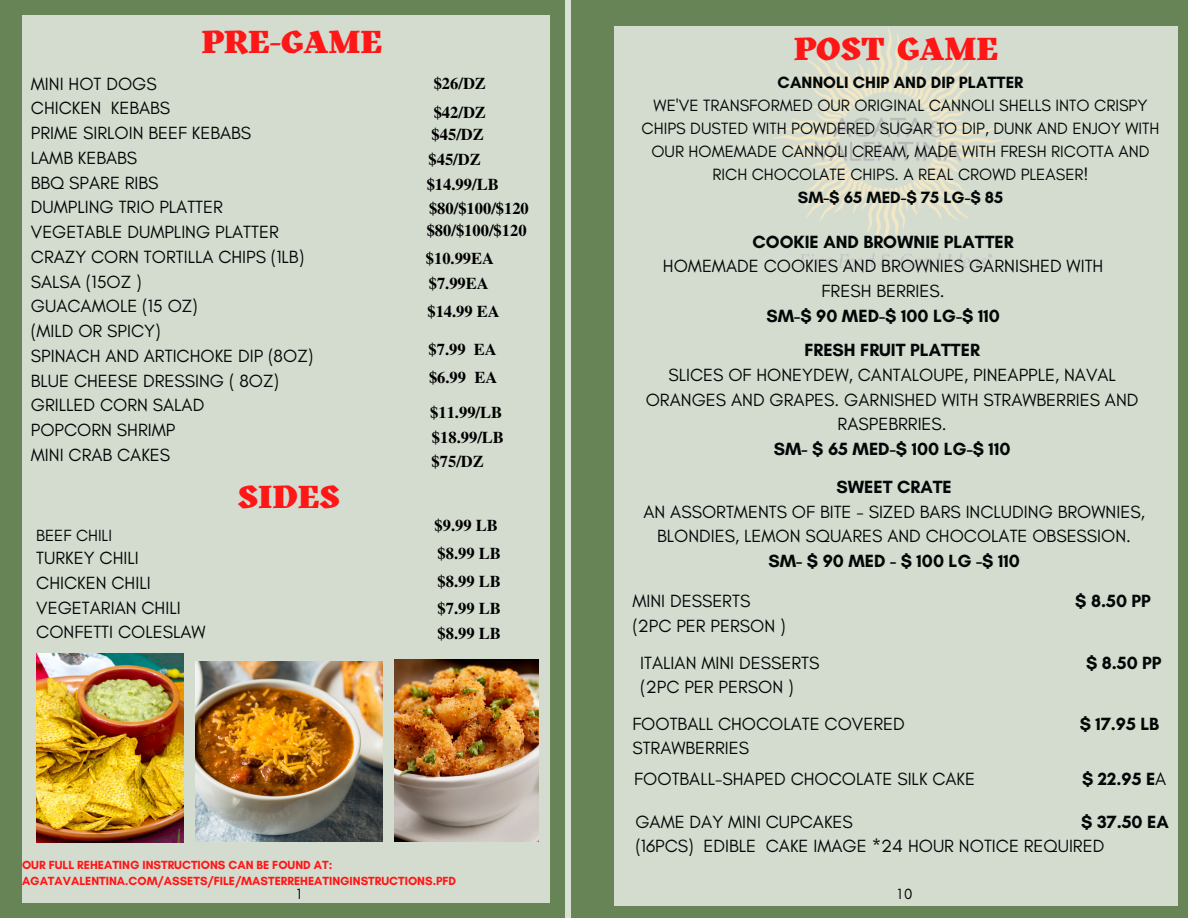
<style>
.page{position:relative;width:1188px;height:918px;background:#668456}
.page>*{position:absolute;margin:0;border:0;box-sizing:border-box;transform-origin:0 0}
.t1{font:900 31.5px "Kitsch";color:#ff1616}
.t2{font:18px/24.8px "Glacial Indifference";color:#030707}
.t3{font:700 18px "Glacial Indifference";color:#030707}
.t4{font:16.65px/23px "Glacial Indifference";color:#030707;text-align:center}
.t5{font:700 16.5px "Te X Gyre Termes";color:#000}
.t6{font:16.5px "Glacial Indifference";color:#030707}
.t7{font:15px "Glacial Indifference";color:#000}
.t8{font:700 12px/16px "Glacial Indifference";color:#ff1616}
.s1{font-weight:700}
.s2{font-weight:400}
</style>
<div class="page">
<div style="left:565px;top:0;width:6px;height:918px;background:#d9e1d5"></div>
<div style="left:22px;top:15px;width:528px;height:888px;background:#d3dccf"></div>
<div style="left:614px;top:26px;width:564px;height:880px;background:#d3dccf"></div>
<img style="left:36px;top:654px;width:148px;height:189px">
<img style="left:196px;top:661px;width:186px;height:180px">
<img style="left:395px;top:659px;width:144px;height:182px">
<p class="t1" style="left:201px;top:24px;width:182px">PRE-GAME</p>
<p class="t2" style="left:31px;top:71px;width:284px">MINI HOT DOGS<br>CHICKEN KEBABS<br>PRIME SIRLOIN BEEF KEBABS<br>LAMB KEBABS<br>BBQ SPARE RIBS<br>DUMPLING TRIO PLATTER<br>VEGETABLE DUMPLING PLATTER<br>CRAZY CORN TORTILLA CHIPS (1LB)<br>SALSA (15OZ )<br>GUACAMOLE (15 OZ)<br>(MILD OR SPICY)<br>SPINACH AND ARTICHOKE DIP (8OZ)<br>BLUE CHEESE DRESSING ( 8OZ)<br>GRILLED CORN SALAD<br>POPCORN SHRIMP<br>MINI CRAB CAKES</p>
<h2 class="t6" style="left:36px;top:525px;width:77px">BEEF CHILI</h2>
<h2 class="t2" style="left:36px;top:546px;width:171px">TURKEY CHILI<br>CHICKEN CHILI<br>VEGETARIAN CHILI<br>CONFETTI COLESLAW</h2>
<p class="t1" style="left:238px;top:478px;width:104px">SIDES</p>
<h2 class="t5" style="left:434px;top:70px;width:54px">$26/DZ</h2>
<h4 class="t5" style="left:434px;top:99px;width:54px">$42/DZ</h4>
<h4 class="t5" style="left:432px;top:122px;width:54px">$45/DZ</h4>
<h3 class="t5" style="left:429px;top:147px;width:54px">$45/DZ</h3>
<h3 class="t5" style="left:427px;top:172px;width:73px">$14.99/LB</h3>
<h3 class="t5" style="left:429px;top:196px;width:101px">$80/$100/$120</h3>
<h3 class="t5" style="left:427px;top:218px;width:101px">$80/$100/$120</h3>
<h3 class="t5" style="left:426px;top:246px;width:70px">$10.99EA</h3>
<h5 class="t5" style="left:429px;top:270px;width:62px">$7.99EA</h5>
<h5 class="t5" style="left:427px;top:298px;width:74px">$14.99 EA</h5>
<h3 class="t5" style="left:429px;top:336px;width:70px">$7.99 EA</h3>
<h3 class="t5" style="left:429px;top:365px;width:70px">$6.99 EA</h3>
<h4 class="t5" style="left:430px;top:400px;width:73px">$11.99/LB</h4>
<h4 class="t5" style="left:432px;top:449px;width:54px">$75/DZ</h4>
<h3 class="t5" style="left:432px;top:424px;width:73px">$18.99/LB</h3>
<h3 class="t5" style="left:435px;top:512px;width:65px">$9.99 LB</h3>
<h4 class="t5" style="left:438px;top:540px;width:65px">$8.99 LB</h4>
<h3 class="t5" style="left:438px;top:569px;width:65px">$8.99 LB</h3>
<h3 class="t5" style="left:438px;top:595px;width:65px">$7.99 LB</h3>
<h3 class="t5" style="left:438px;top:620px;width:65px">$8.99 LB</h3>
<p class="t1" style="left:794px;top:31px;width:206px">POST GAME</p>
<p class="t4" style="left:642px;top:71px;width:519px"><span class="s1">CANNOLI CHIP AND DIP PLATTER<br></span>WE'VE TRANSFORMED OUR ORIGINAL CANNOLI SHELLS INTO CRISPY CHIPS DUSTED WITH POWDERED SUGAR TO DIP, DUNK AND ENJOY WITH OUR HOMEMADE CANNOLI CREAM, MADE WITH FRESH RICOTTA AND RICH CHOCOLATE CHIPS. A REAL CROWD PLEASER!<br><span class="s1">SM-$ 65 MED-$ 75 LG-$ 85</span></p>
<h3 class="t2" style="left:663px;top:229px;width:442px;text-align:center"><span class="s1">COOKIE AND BROWNIE PLATTER<br></span>HOMEMADE COOKIES AND BROWNIES GARNISHED WITH<br>FRESH BERRIES.<br><span class="s1">SM-$ 90 MED-$ 100 LG-$ 110</span></h3>
<h2 class="t2" style="left:646px;top:338px;width:494px;text-align:center"><span class="s1">FRESH FRUIT PLATTER<br></span>SLICES OF HONEYDEW, CANTALOUPE, PINEAPPLE, NAVAL<br>ORANGES AND GRAPES. GARNISHED WITH STRAWBERRIES AND<br>RASPEBRRIES.<br><span class="s1">SM- $ 65 MED-$ 100 LG-$ 110</span></h2>
<h4 class="t2" style="left:643px;top:474px;width:503px;text-align:center"><span class="s1">SWEET CRATE<br></span>AN ASSORTMENTS OF BITE - SIZED BARS INCLUDING BROWNIES, BLONDIES, LEMON SQUARES AND CHOCOLATE OBSESSION.<br><span class="s1">SM- $ 90 MED - $ 100 LG -$ 110</span></h4>
<h4 class="t2" style="left:632px;top:589px;width:120px">MINI DESSERTS</h4>
<h4 class="t3" style="left:1075px;top:590px;width:77px">$ 8.50 PP</h4>
<h4 class="t2" style="left:632px;top:613px;width:155px">(2PC PER PERSON )</h4>
<h4 class="t2" style="left:640px;top:650px;width:181px">ITALIAN MINI DESSERTS</h4>
<h4 class="t3" style="left:1086px;top:651px;width:77px">$ 8.50 PP</h4>
<h4 class="t2" style="left:640px;top:675px;width:155px">(2PC PER PERSON )</h4>
<h4 class="t2" style="left:632px;top:711px;width:274px">FOOTBALL CHOCOLATE COVERED</h4>
<h4 class="t3" style="left:1080px;top:713px;width:81px">$ 17.95 LB</h4>
<h4 class="t2" style="left:632px;top:736px;width:118px">STRAWBERRIES</h4>
<h4 class="t2" style="left:634px;top:766px;width:342px">FOOTBALL-SHAPED CHOCOLATE SILK CAKE</h4>
<h4 class="t3" style="left:1082px;top:768px;width:86px">$ 22.95 E<span class="s2">A</span></h4>
<h4 class="t2" style="left:635px;top:809px;width:219px">GAME DAY MINI CUPCAKES</h4>
<h4 class="t2" style="left:635px;top:809px;width:535px;text-indent:446px"><span class="s1">$ 37.50 EA </span>(16PCS) EDIBLE CAKE IMAGE *24 HOUR NOTICE REQUIRED</h4>
<h3 class="t8" style="left:22px;top:857px;width:436px">OUR FULL REHEATING INSTRUCTIONS CAN BE FOUND AT:<br>AGATAVALENTINA.COM/ASSETS/FILE/MASTERREHEATINGINSTRUCTIONS.PFD</h3>
<h3 class="t7" style="left:297px;top:885px;width:6px">1</h3>
<h3 class="t7" style="left:898px;top:885px;width:16px">10</h3>
</div>
